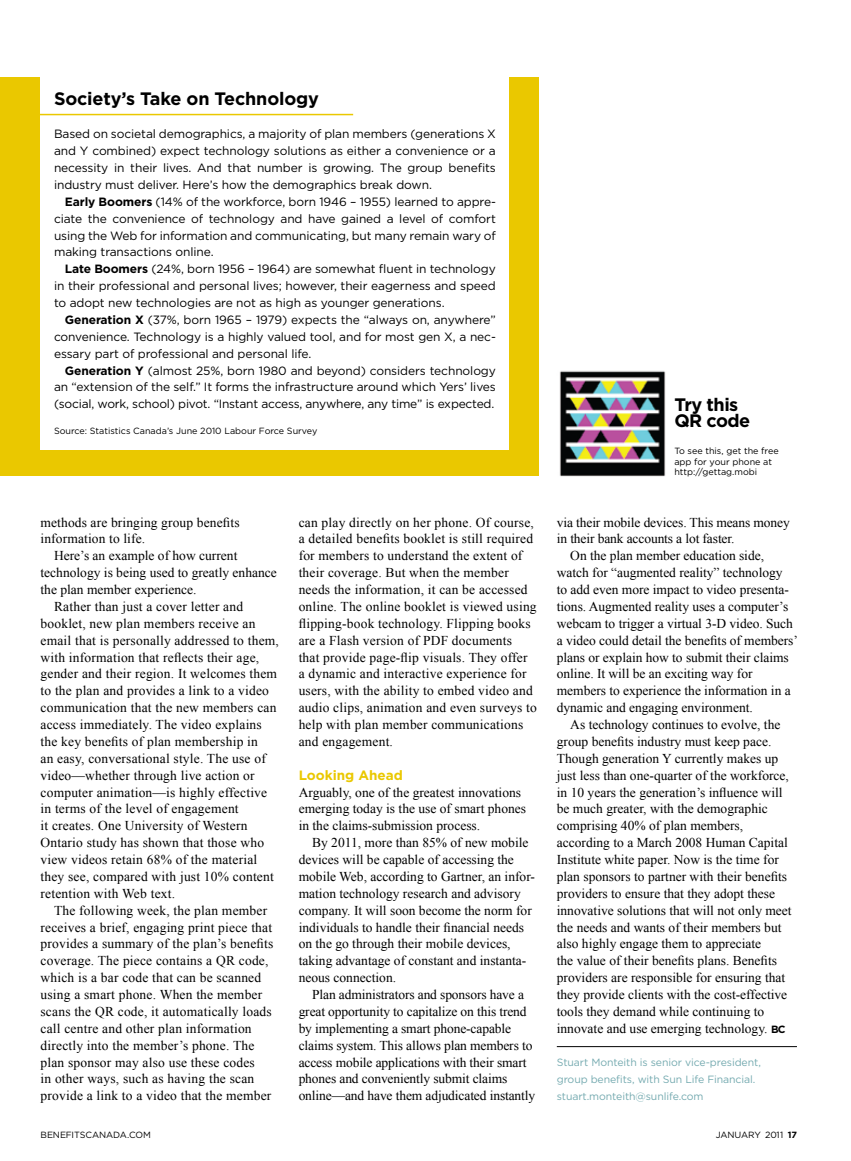
<style>
.page{position:relative;width:851px;height:1161px;background:#fff}
.page>*{position:absolute;margin:0;border:0;box-sizing:border-box;transform-origin:0 0}
.t1{font:700 18px "Gotham";letter-spacing:-.01em;color:#000}
.t2{font:700 18px/16.5px "Gotham";letter-spacing:-.03em;color:#000}
.t3{font:13.5px/16.8px "Times New Roman";color:#000}
.t4{font:700 13.5px "Gotham";color:#eac800}
.t5{font:12px/16.8px "Gotham";letter-spacing:-.01em;color:#000;text-align:justify}
.t6{font:10.5px/16.8px "Gotham";letter-spacing:-.01em;color:#75aab0}
.t7{font:9px/10.5px "Gotham";letter-spacing:-.01em;color:#000}
.s1{font-weight:700}
.s2{font-family:"Gotham";font-weight:700;font-size:10.5px}
</style>
<div class="page">
<hr style="left:556px;top:1046px;width:240px;height:1px;background:#000">
<div style="left:0;top:77px;width:538px;height:399px;background:#eac800"></div>
<div style="left:40px;top:71px;width:469px;height:379px;background:#fff"></div>
<hr style="left:33px;top:114px;width:320px;height:1px;background:#eac800">
<img style="left:559px;top:371px;width:107px;height:106px">
<h1 class="t1" style="left:54px;top:88px;width:266px">Society’s Take on Technology</h1>
<p class="t5" style="left:54px;top:126px;width:443px">Based on societal demographics, a majority of plan members (generations X and Y combined) expect technology solutions as either a convenience or a necessity in their lives. And that number is growing. The group benefits industry must deliver. Here’s how the demographics break down.</p>
<p class="t5" style="left:54px;top:193px;width:443px;text-indent:11px"><span class="s1">Early Boomers</span> (14% of the workforce, born 1946 – 1955) learned to appre&shy;ciate the convenience of technology and have gained a level of comfort using the Web for information and communicating, but many remain wary of making transactions online.</p>
<p class="t5" style="left:54px;top:260px;width:443px;text-indent:11px"><span class="s1">Late Boomers</span> (24%, born 1956 – 1964) are somewhat fluent in technology in their professional and personal lives; however, their eagerness and speed to adopt new technologies are not as high as younger generations.</p>
<p class="t5" style="left:54px;top:311px;width:443px;text-indent:11px"><span class="s1">Generation X</span> (37%, born 1965 – 1979) expects the “always on, anywhere” convenience. Technology is a highly valued tool, and for most gen X, a nec&shy;essary part of professional and personal life.</p>
<p class="t5" style="left:54px;top:362px;width:443px;text-indent:11px"><span class="s1">Generation Y</span> (almost 25%, born 1980 and beyond) considers technology an “extension of the self.” It forms the infrastructure around which Yers’ lives (social, work, school) pivot. “I nstant access, anywhere, any time” is expected.</p>
<p class="t7" style="left:54px;top:426px;width:265px">Source: Statistics Canada’s June 2010 Labour Force Survey</p>
<p class="t3" style="left:40px;top:513px;width:200px">methods are bringing group benefits information to life.</p>
<p class="t3" style="left:54px;top:547px;width:185px">Here’s an example of how current</p>
<p class="t3" style="left:40px;top:564px;width:238px">technology is being used to greatly enhance</p>
<p class="t3" style="left:40px;top:581px;width:157px">the plan member experience.</p>
<p class="t3" style="left:54px;top:598px;width:191px">Rather than just a cover letter and</p>
<p class="t3" style="left:40px;top:615px;width:216px">booklet, new plan members receive an</p>
<p class="t3" style="left:40px;top:632px;width:240px">email that is personally addressed to them,</p>
<p class="t3" style="left:40px;top:648px;width:220px">with information that reflects their age,</p>
<p class="t3" style="left:40px;top:665px;width:238px">gender and their region. It welcomes them</p>
<p class="t3" style="left:40px;top:682px;width:230px">to the plan and provides a link to a video</p>
<p class="t3" style="left:40px;top:699px;width:237px">communication that the new members can</p>
<p class="t3" style="left:40px;top:716px;width:223px">access immediately. The video explains</p>
<p class="t3" style="left:40px;top:733px;width:219px">the key benefits of plan membership in</p>
<p class="t3" style="left:40px;top:750px;width:227px">an easy, conversational style. The use of</p>
<p class="t3" style="left:40px;top:767px;width:216px">video—whether through live action or</p>
<p class="t3" style="left:40px;top:783px;width:228px">computer animation—is highly effective</p>
<p class="t3" style="left:40px;top:800px;width:200px">in terms of the level of engagement</p>
<p class="t3" style="left:40px;top:817px;width:208px">it creates. One University of Western</p>
<p class="t3" style="left:40px;top:834px;width:225px">Ontario study has shown that those who</p>
<p class="t3" style="left:40px;top:851px;width:218px">view videos retain 68% of the material</p>
<p class="t3" style="left:40px;top:868px;width:235px">they see, compared with just 10% content</p>
<p class="t3" style="left:40px;top:885px;width:136px">retention with Web text.</p>
<p class="t3" style="left:54px;top:902px;width:215px">The following week, the plan member</p>
<p class="t3" style="left:40px;top:918px;width:233px">receives a brief, engaging print piece that</p>
<p class="t3" style="left:40px;top:935px;width:234px">provides a summary of the plan’s benefits</p>
<p class="t3" style="left:40px;top:952px;width:229px">coverage. The piece contains a QR code,</p>
<p class="t3" style="left:40px;top:969px;width:222px">which is a bar code that can be scanned</p>
<p class="t3" style="left:40px;top:986px;width:223px">using a smart phone. When the member</p>
<p class="t3" style="left:40px;top:1003px;width:233px">scans the QR code, it automatically loads</p>
<p class="t3" style="left:40px;top:1020px;width:213px">call centre and other plan information</p>
<p class="t3" style="left:40px;top:1037px;width:215px">directly into the member’s phone. The</p>
<p class="t3" style="left:40px;top:1053px;width:216px">plan sponsor may also use these codes</p>
<p class="t3" style="left:40px;top:1070px;width:215px">in other ways, such as having the scan</p>
<p class="t3" style="left:40px;top:1087px;width:232px">provide a link to a video that the member</p>
<p class="t3" style="left:298px;top:513px;width:240px">can play directly on her phone. Of course, a detailed benefits booklet is still required for members to understand the extent of their coverage. But when the member needs the information, it can be accessed online. The online booklet is viewed using flipping-book technology. Flipping books are a Flash version of PDF documents<br>that provide page-flip visuals. They offer a dynamic and interactive experience for users, with the ability to embed video and audio clips, animation and even surveys to help with plan member communications and engagement.</p>
<p class="t4" style="left:298px;top:767px;width:106px">Looking Ahead</p>
<p class="t3" style="left:298px;top:783px;width:229px">Arguably, one of the greatest innovations emerging today is the use of smart phones in the claims-submission process.</p>
<p class="t3" style="left:298px;top:834px;width:238px;text-indent:14px">By 2011, more than 85% of new mobile devices will be capable of accessing the mobile Web, according to Gartner, an infor&shy;mation technology research and advisory company. It will soon become the norm for individuals to handle their financial needs on the go through their mobile devices, taking advantage of constant and instanta&shy;neous connection.</p>
<p class="t3" style="left:298px;top:986px;width:238px;text-indent:14px">Plan administrators and sponsors have a great opportunity to capitalize on this trend by implementing a smart phone-capable claims system. This allows plan members to access mobile applications with their smart phones and conveniently submit claims online—and have them adjudicated instantly</p>
<h1 class="t2" style="left:674px;top:396px;width:77px">Try this<br>QR code</h1>
<p class="t7" style="left:674px;top:446px;width:106px">To see this, get the free app for your phone at http://gettag.mobi</p>
<p class="t3" style="left:556px;top:513px;width:234px">via their mobile devices. This means money</p>
<p class="t3" style="left:556px;top:530px;width:179px">in their bank accounts a lot faster.</p>
<p class="t3" style="left:570px;top:547px;width:195px">On the plan member education side,</p>
<p class="t3" style="left:556px;top:564px;width:227px">watch for “augmented reality” technology</p>
<p class="t3" style="left:556px;top:581px;width:233px">to add even more impact to video presenta-</p>
<p class="t3" style="left:556px;top:598px;width:233px">tions. Augmented reality uses a computer’s</p>
<p class="t3" style="left:556px;top:615px;width:238px">webcam to trigger a virtual 3-D video. Such</p>
<p class="t3" style="left:556px;top:632px;width:243px">a video could detail the benefits of members’</p>
<p class="t3" style="left:556px;top:648px;width:233px">plans or explain how to submit their claims</p>
<p class="t3" style="left:556px;top:665px;width:197px">online. It will be an exciting way for</p>
<p class="t3" style="left:556px;top:682px;width:235px">members to experience the information in a</p>
<p class="t3" style="left:556px;top:699px;width:197px">dynamic and engaging environment.</p>
<p class="t3" style="left:570px;top:716px;width:211px">As technology continues to evolve, the</p>
<p class="t3" style="left:556px;top:733px;width:216px">group benefits industry must keep pace.</p>
<p class="t3" style="left:556px;top:750px;width:223px">Though generation Y currently makes up</p>
<p class="t3" style="left:556px;top:767px;width:234px">just less than one-quarter of the workforce,</p>
<p class="t3" style="left:556px;top:783px;width:227px">in 10 years the generation’s influence will</p>
<p class="t3" style="left:556px;top:800px;width:212px">be much greater, with the demographic</p>
<p class="t3" style="left:556px;top:817px;width:188px">comprising 40% of plan members,</p>
<p class="t3" style="left:556px;top:834px;width:232px">according to a March 2008 Human Capital</p>
<p class="t3" style="left:556px;top:851px;width:223px">Institute white paper. Now is the time for</p>
<p class="t3" style="left:556px;top:868px;width:232px">plan sponsors to partner with their benefits</p>
<p class="t3" style="left:556px;top:885px;width:220px">providers to ensure that they adopt these</p>
<p class="t3" style="left:556px;top:902px;width:236px">innovative solutions that will not only meet</p>
<p class="t3" style="left:556px;top:918px;width:226px">the needs and wants of their members but</p>
<p class="t3" style="left:556px;top:935px;width:206px">also highly engage them to appreciate</p>
<p class="t3" style="left:556px;top:952px;width:222px">the value of their benefits plans. Benefits</p>
<p class="t3" style="left:556px;top:969px;width:230px">providers are responsible for ensuring that</p>
<p class="t3" style="left:556px;top:986px;width:232px">they provide clients with the cost-effective</p>
<p class="t3" style="left:556px;top:1003px;width:209px">tools they demand while continuing to</p>
<p class="t3" style="left:556px;top:1020px;width:230px">innovate and use emerging technology. <span class="s2">BC</span></p>
<p class="t6" style="left:557px;top:1054px;width:205px">Stuart Monteith is senior vice-president, group benefits, with Sun Life Financial. stuart.monteith@sunlife.com</p>
<p class="t7" style="left:40px;top:1129px;width:112px">benefitscanada.com</p>
<p class="t7" style="left:715px;top:1129px;width:83px">january 2011 <span class="s1">17</span></p>
</div>
